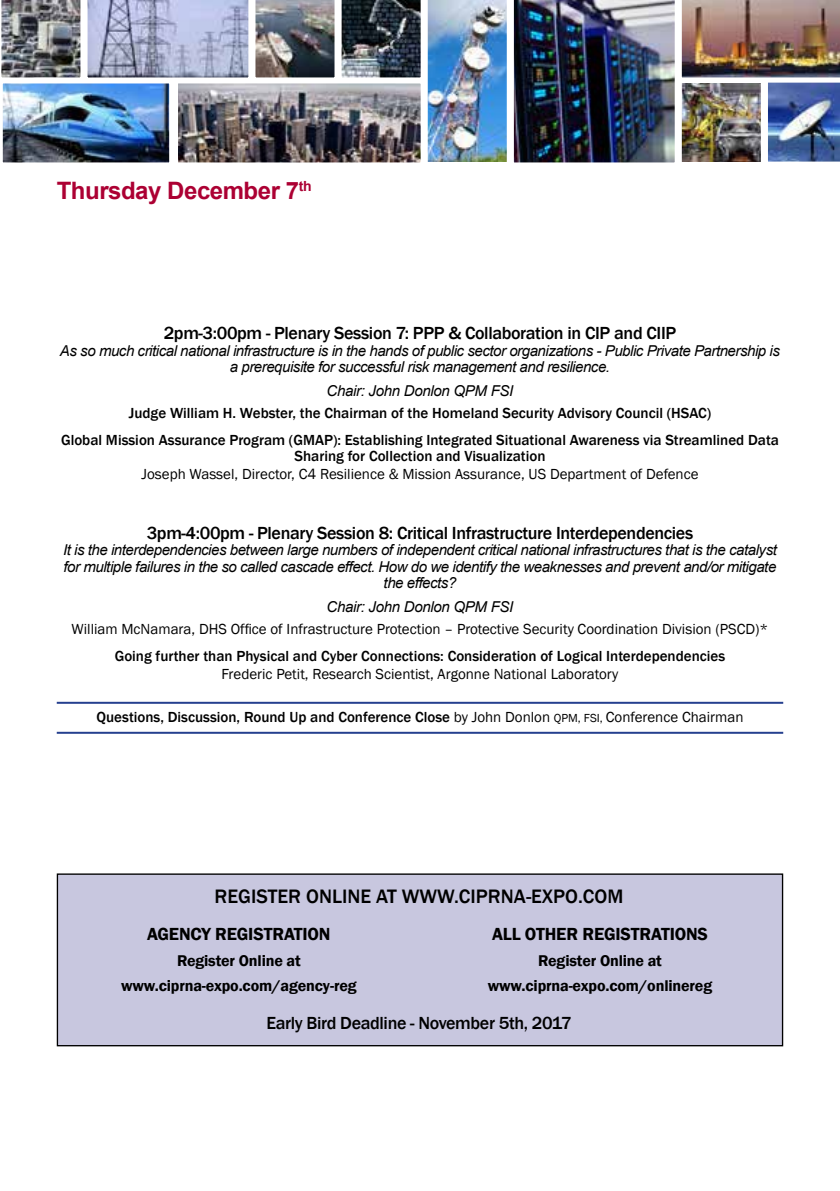
<style>
.page{position:relative;width:840px;height:1191px;background:#fff}
.page>*{position:absolute;margin:0;border:0;box-sizing:border-box;transform-origin:0 0}
.t1{font:700 24px "Arial";letter-spacing:-.02em;color:#ac0033}
.t2{font:500 20px "Franklin Gothic";color:#000}
.t3{font:500 18px "Franklin Gothic";letter-spacing:-.02em;color:#000}
.t4{font:600 18px "Franklin Gothic";letter-spacing:-.01em;color:#000}
.t5{font:600 16px/25.6px "Franklin Gothic";letter-spacing:-.01em;color:#000;text-align:center}
.t6{font:italic 15px/16.4px "Arial";letter-spacing:-.03em;color:#000;text-align:center}
.t7{font:500 15px/27.4px "Franklin Gothic";color:#000;text-align:center}
.t8{font:15px "Franklin Gothic";color:#000}
.s1{font-weight:400}
.s2{font-weight:400;font-size:12px}
</style>
<div class="page">
<hr style="left:57px;top:702px;width:725px;height:2px;background:#25408f">
<hr style="left:57px;top:732px;width:725px;height:2px;background:#25408f">
<img style="left:1px;top:0;width:838px;height:163px">
<div style="left:57px;top:874px;width:725px;height:171px;background:#c8c7df"></div>
<div style="left:57px;top:873px;width:725px;height:173px;border:1px solid #000"></div>
<h1 class="t1" style="left:57px;top:174px;width:256px">Thursday December 7<sup>th</sup></h1>
<p class="t3" style="left:164px;top:322px;width:513px">2pm-3:00pm - Plenary Session 7: PPP &amp; Collaboration in CIP and CIIP</p>
<p class="t6" style="left:60px;top:342px;width:721px">As so much critical national infrastructure is in the hands of public sector organizations - Public Private Partnership is a prerequisite for successful risk management and resilience.</p>
<p class="t6" style="left:326px;top:382px;width:188px">Chair: John Donlon QPM FSI</p>
<p class="t7" style="left:61px;top:399px;width:719px">Judge William H. Webster, the Chairman of the Homeland Security Advisory Council (HSAC)<br>Global Mission Assurance Program (GMAP): Establishing Integrated Situational Awareness via Streamlined Data</p>
<p class="t7" style="left:294px;top:442px;width:252px">Sharing for Collection and Visualization</p>
<p class="t8" style="left:141px;top:464px;width:558px">Joseph Wassel, Director, C4 Resilience &amp; Mission Assurance, US Department of Defence</p>
<p class="t3" style="left:147px;top:521px;width:547px">3pm-4:00pm - Plenary Session 8: Critical Infrastructure Interdependencies</p>
<p class="t6" style="left:63px;top:542px;width:715px">It is the interdependencies between large numbers of independent critical national infrastructures that is the catalyst for multiple failures in the so called cascade effect. How do we identify the weaknesses and prevent and/or mitigate the effects?</p>
<p class="t6" style="left:326px;top:598px;width:188px">Chair: John Donlon QPM FSI</p>
<p class="t8" style="left:71px;top:619px;width:698px">William McNamara, DHS Office of Infrastructure Protection – Protective Security Coordination Division (PSCD)*</p>
<p class="t7" style="left:115px;top:642px;width:611px">Going further than Physical and Cyber Connections: Consideration of Logical Interdependencies</p>
<p class="t8" style="left:221px;top:664px;width:398px">Frederic Petit, Research Scientist, Argonne National Laboratory</p>
<p class="t7" style="left:96px;top:703px;width:648px">Questions, Discussion, Round Up and Conference Close <span class="s1">by John Donlon</span> <span class="s2">QPM, FSI,</span> <span class="s1">Conference Chairman</span></p>
<h2 class="t2" style="left:214px;top:884px;width:410px">REGISTER ONLINE AT WWW.CIPRNA-EXPO.COM</h2>
<p class="t4" style="left:147px;top:923px;width:185px">AGENCY REGISTRATION</p>
<p class="t5" style="left:121px;top:947px;width:237px">Register Online at www.ciprna-expo.com/agency-reg</p>
<p class="t4" style="left:491px;top:923px;width:217px">ALL OTHER REGISTRATIONS</p>
<p class="t5" style="left:487px;top:947px;width:226px">Register Online at www.ciprna-expo.com/onlinereg</p>
<p class="t3" style="left:266px;top:1011px;width:306px">Early Bird Deadline - November 5th, 2017</p>
</div>
